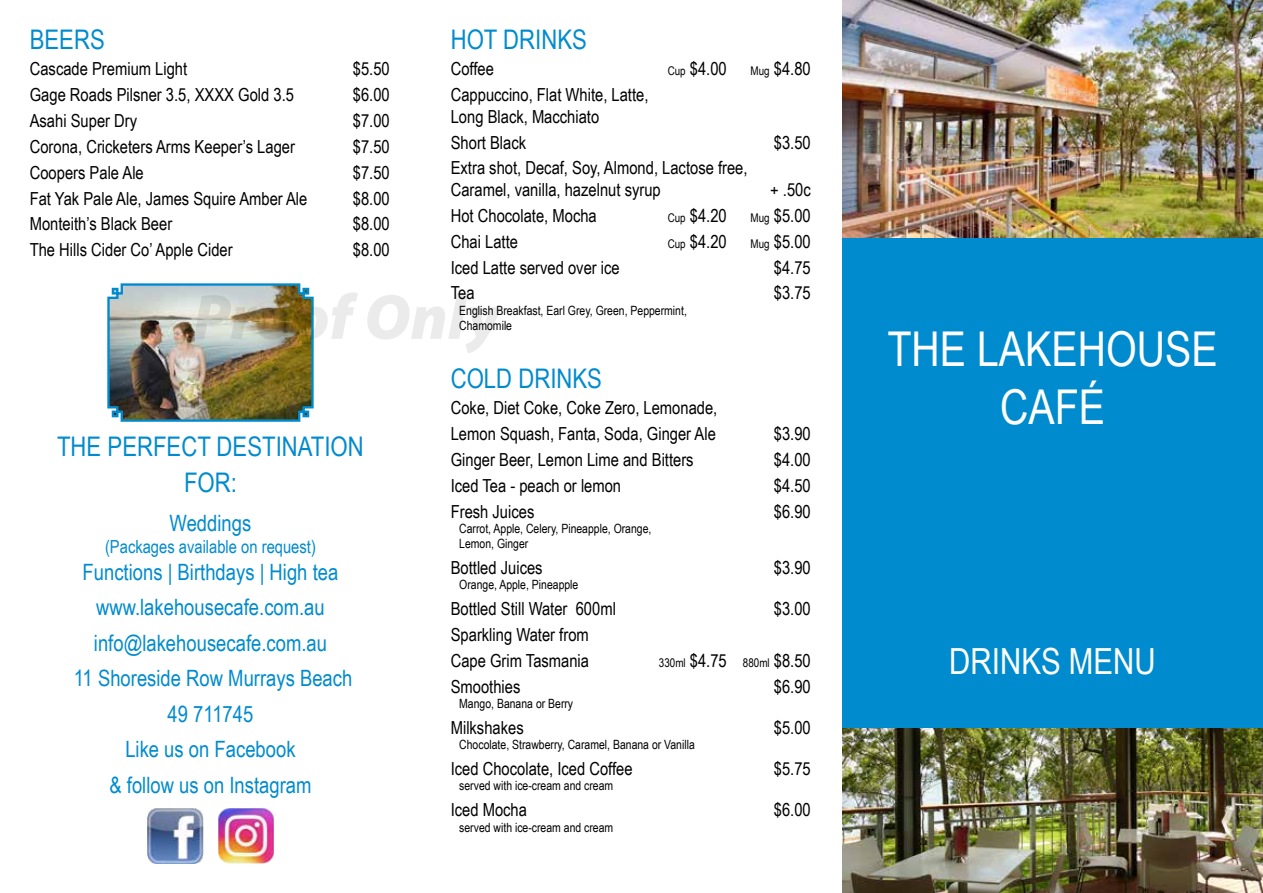
<style>
.page{position:relative;width:1263px;height:893px;background:#fff}
.page>*{position:absolute;margin:0;border:0;box-sizing:border-box;transform-origin:0 0}
.t1{font:48px/57.6px "Arial Narrow";color:#fff;text-align:center}
.t2{font:36px "Arial Narrow";color:#fff}
.t3{font:27px/36px "Arial Narrow";color:#008bce;text-align:center}
.t4{font:22.5px/35.5px "Arial Narrow";color:#008bce;text-align:center}
.t5{font:18px/21.6px "Arial Narrow";color:#000}
.t6{font:18px "Arial Narrow";color:#008bce}
.t7{font:12.75px/15.3px "Arial Narrow";color:#000}
.t8{font:12px "Arial Narrow";color:#000}
.s1{font-size:12px}
.s2{font-size:18px}
</style>
<div class="page">
<div style="left:842px;top:0;width:421px;height:893px;background:#008bce"></div>
<img style="left:842px;top:0;width:421px;height:238px">
<img style="left:842px;top:729px;width:421px;height:164px">
<img style="left:218px;top:808px;width:56px;height:55px">
<img style="left:147px;top:808px;width:56px;height:55px">
<img style="left:107px;top:283px;width:207px;height:139px">
<h3 class="t3" style="left:30px;top:21px;width:77px">BEERS</h3>
<p class="t5" style="left:30px;top:57px;width:159px">Cascade Premium Light</p>
<p class="t5" style="left:353px;top:57px;width:38px">$5.50</p>
<p class="t5" style="left:30px;top:83px;width:266px">Gage Roads Pilsner 3.5, XXXX Gold 3.5</p>
<p class="t5" style="left:353px;top:83px;width:38px">$6.00</p>
<p class="t5" style="left:30px;top:109px;width:109px">Asahi Super Dry</p>
<p class="t5" style="left:353px;top:109px;width:38px">$7.00</p>
<p class="t5" style="left:30px;top:135px;width:267px">Corona, Cricketers Arms Keeper’s Lager</p>
<p class="t5" style="left:353px;top:135px;width:38px">$7.50</p>
<p class="t5" style="left:30px;top:161px;width:116px">Coopers Pale Ale</p>
<p class="t5" style="left:353px;top:161px;width:38px">$7.50</p>
<p class="t5" style="left:30px;top:187px;width:279px">Fat Yak Pale Ale, James Squire Amber Ale</p>
<p class="t5" style="left:353px;top:187px;width:38px">$8.00</p>
<p class="t5" style="left:30px;top:213px;width:144px">Monteith’s Black Beer</p>
<p class="t5" style="left:353px;top:213px;width:38px">$8.00</p>
<p class="t5" style="left:30px;top:238px;width:204px">The Hills Cider Co’ Apple Cider</p>
<p class="t5" style="left:353px;top:238px;width:38px">$8.00</p>
<h3 class="t3" style="left:57px;top:427px;width:308px">THE PERFECT DESTINATION<br>FOR:</h3>
<p class="t4" style="left:170px;top:505px;width:83px">Weddings</p>
<p class="t6" style="left:105px;top:533px;width:212px">(Packages available on request)</p>
<p class="t4" style="left:74px;top:553px;width:280px">Functions | Birthdays | High tea www.lakehousecafe.com.au info@lakehousecafe.com.au<br>11 Shoreside Row Murrays Beach<br>49 711745<br>Like us on Facebook<br>&amp; follow us on Instagram</p>
<h3 class="t3" style="left:451px;top:21px;width:138px">HOT DRINKS</h3>
<p class="t5" style="left:451px;top:57px;width:45px">Coffee</p>
<p class="t5" style="left:668px;top:57px;width:61px"><span class="s1">Cup</span> $4.00</p>
<p class="t5" style="left:751px;top:57px;width:62px"><span class="s1">Mug</span> $4.80</p>
<p class="t5" style="left:451px;top:83px;width:199px">Cappuccino, Flat White, Latte,<br>Long Black, Macchiato</p>
<p class="t5" style="left:451px;top:131px;width:77px">Short Black</p>
<p class="t5" style="left:774px;top:131px;width:38px">$3.50</p>
<p class="t5" style="left:451px;top:157px;width:298px">Extra shot, Decaf, Soy, Almond, Lactose free,<br>Caramel, vanilla, hazelnut syrup</p>
<p class="t5" style="left:770px;top:178px;width:42px">+ .50c</p>
<p class="t5" style="left:451px;top:204px;width:148px">Hot Chocolate, Mocha</p>
<p class="t5" style="left:668px;top:204px;width:61px"><span class="s1">Cup</span> $4.20</p>
<p class="t5" style="left:751px;top:204px;width:62px"><span class="s1">Mug</span> $5.00</p>
<p class="t5" style="left:451px;top:230px;width:69px">Chai Latte</p>
<p class="t5" style="left:668px;top:230px;width:61px"><span class="s1">Cup</span> $4.20</p>
<p class="t5" style="left:751px;top:230px;width:62px"><span class="s1">Mug</span> $5.00</p>
<p class="t5" style="left:451px;top:256px;width:171px">Iced Latte served over ice</p>
<p class="t5" style="left:774px;top:256px;width:38px">$4.75</p>
<p class="t5" style="left:451px;top:282px;width:25px">Tea</p>
<p class="t5" style="left:774px;top:282px;width:38px">$3.75</p>
<p class="t7" style="left:459px;top:302px;width:229px">English Breakfast, Earl Grey, Green, Peppermint,<br>Chamomile</p>
<h3 class="t3" style="left:451px;top:360px;width:153px">COLD DRINKS</h3>
<p class="t5" style="left:451px;top:394px;width:268px;line-height:25.8px">Coke, Diet Coke, Coke Zero, Lemonade,<br>Lemon Squash, Fanta, Soda, Ginger Ale</p>
<p class="t5" style="left:774px;top:422px;width:38px">$3.90</p>
<p class="t5" style="left:451px;top:448px;width:244px">Ginger Beer, Lemon Lime and Bitters</p>
<p class="t5" style="left:774px;top:448px;width:38px">$4.00</p>
<p class="t5" style="left:451px;top:474px;width:172px">Iced Tea - peach or lemon</p>
<p class="t5" style="left:774px;top:474px;width:38px">$4.50</p>
<p class="t5" style="left:451px;top:500px;width:85px">Fresh Juices</p>
<p class="t5" style="left:774px;top:500px;width:38px">$6.90</p>
<p class="t7" style="left:459px;top:520px;width:194px">Carrot, Apple, Celery, Pineapple, Orange,<br>Lemon, Ginger</p>
<p class="t5" style="left:451px;top:556px;width:93px">Bottled Juices</p>
<p class="t5" style="left:774px;top:556px;width:38px">$3.90</p>
<p class="t7" style="left:459px;top:577px;width:121px">Orange, Apple, Pineapple</p>
<p class="t5" style="left:451px;top:597px;width:167px">Bottled Still Water 600ml</p>
<p class="t5" style="left:774px;top:597px;width:38px">$3.00</p>
<p class="t5" style="left:451px;top:621px;width:140px;line-height:25.8px">Sparkling Water from<br>Cape Grim Tasmania</p>
<p class="t8" style="left:659px;top:654px;width:153px">330ml <span class="s2">$4.75</span> 880ml <span class="s2">$8.50</span></p>
<p class="t5" style="left:451px;top:675px;width:71px">Smoothies</p>
<p class="t5" style="left:774px;top:675px;width:38px">$6.90</p>
<p class="t7" style="left:459px;top:695px;width:115px">Mango, Banana or Berry</p>
<p class="t5" style="left:451px;top:716px;width:74px">Milkshakes</p>
<p class="t5" style="left:774px;top:716px;width:38px">$5.00</p>
<p class="t7" style="left:459px;top:737px;width:237px">Chocolate, Strawberry, Caramel, Banana or Vanilla</p>
<p class="t5" style="left:451px;top:757px;width:183px">Iced Chocolate, Iced Coffee</p>
<p class="t5" style="left:774px;top:757px;width:38px">$5.75</p>
<p class="t7" style="left:459px;top:778px;width:155px">served with ice-cream and cream</p>
<p class="t5" style="left:451px;top:798px;width:78px">Iced Mocha</p>
<p class="t5" style="left:774px;top:798px;width:38px">$6.00</p>
<p class="t7" style="left:459px;top:819px;width:155px">served with ice-cream and cream</p>
<h1 class="t1" style="left:887px;top:319px;width:332px">THE LAKEHOUSE<br>CAFÉ</h1>
<h2 class="t2" style="left:949px;top:635px;width:208px">DRINKS MENU</h2>
</div>
